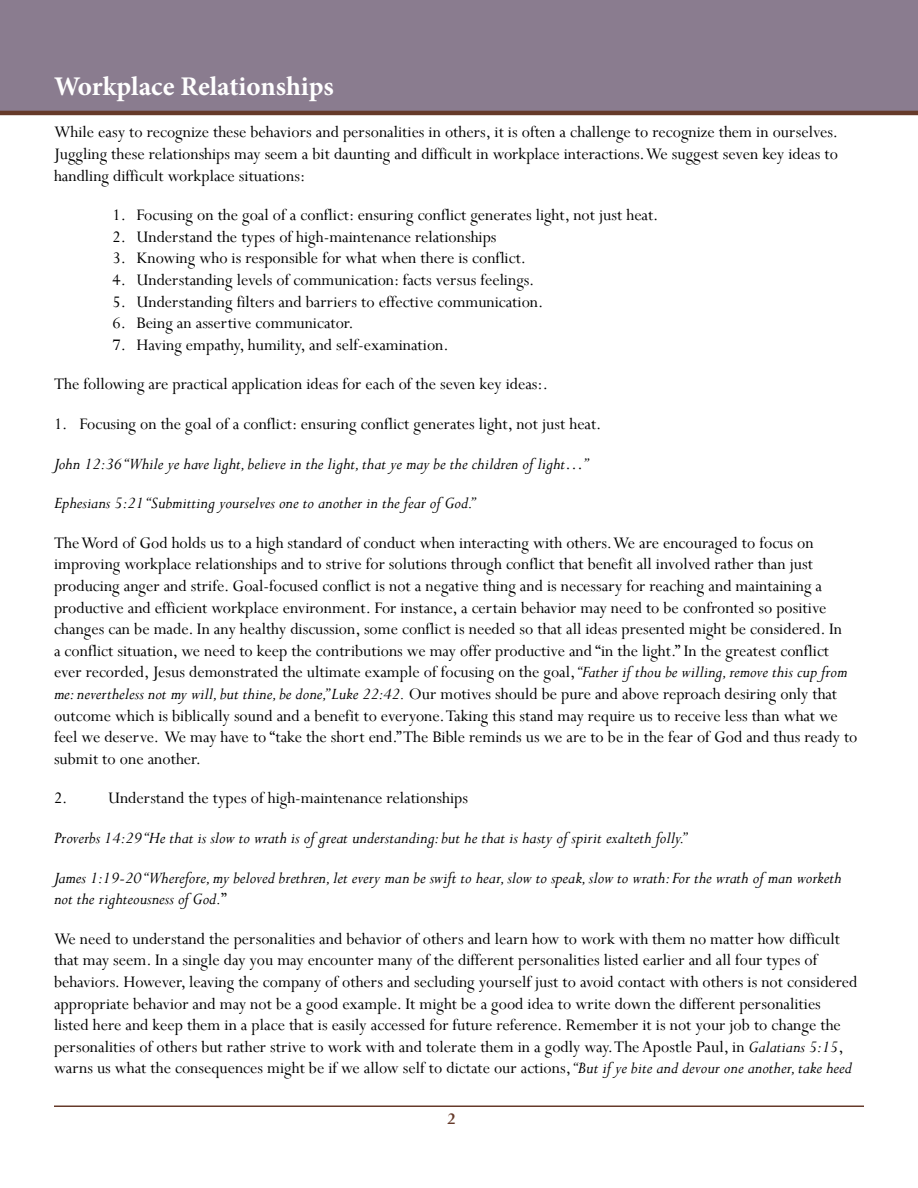
<style>
.page{position:relative;width:918px;height:1188px;background:#fff}
.page>*{position:absolute;margin:0;border:0;box-sizing:border-box;transform-origin:0 0}
.t1{font:700 27px "Minion Pro";letter-spacing:-.005em;color:#fff}
.t2{font:18px/21.6px "Perpetua";color:#000}
.t3{font:italic 18px/21.6px "Perpetua";color:#000}
.t4{font:700 18px "Perpetua";color:#663a2a}
.s1{font-style:italic}
.s2{font-style:normal}
</style>
<div class="page">
<div style="left:0;top:0;width:918px;height:113px;background:#8a7c8f"></div>
<hr style="left:54px;top:1106px;width:810px;height:1px;background:#663a2a">
<hr style="left:0;top:111px;width:918px;height:4px;background:#663a2a">
<h1 class="t1" style="left:54px;top:68px;width:281px">Workplace Relationships</h1>
<p class="t2" style="left:54px;top:121px;width:785px;text-align:justify">While easy to recognize these behaviors and personalities in others, it is often a challenge to recognize them in ourselves.<br>Juggling these relationships may seem a bit daunting and difficult in workplace interactions. We suggest seven key ideas to handling difficult workplace situations:</p>
<p class="t2" style="left:112px;top:204px;width:548px">1. Focusing on the goal of a conflict: ensuring conflict generates light, not just heat.</p>
<p class="t2" style="left:112px;top:225px;width:386px">2. Understand the types of high-maintenance relationships</p>
<p class="t2" style="left:112px;top:247px;width:415px">3. Knowing who is responsible for what when there is conflict.</p>
<p class="t2" style="left:112px;top:269px;width:423px">4. Understanding levels of communication: facts versus feelings.</p>
<p class="t2" style="left:112px;top:290px;width:432px">5. Understanding filters and barriers to effective communication.</p>
<p class="t2" style="left:112px;top:312px;width:243px">6. Being an assertive communicator.</p>
<p class="t2" style="left:112px;top:333px;width:338px">7. Having empathy, humility, and self-examination.</p>
<p class="t2" style="left:54px;top:373px;width:496px">The following are practical application ideas for each of the seven key ideas:.</p>
<p class="t2" style="left:54px;top:413px;width:549px">1. Focusing on the goal of a conflict: ensuring conflict generates light, not just heat.</p>
<p class="t3" style="left:54px;top:452px;width:535px">John 12:36 “While ye have light, believe in the light, that ye may be the children of light…”</p>
<p class="t3" style="left:54px;top:492px;width:422px">Ephesians 5:21 “Submitting yourselves one to another in the fear of God.”</p>
<p class="t2" style="left:54px;top:531px;width:805px">The Word of God holds us to a high standard of conduct when interacting with others. We are encouraged to focus on improving workplace relationships and to strive for solutions through conflict that benefit all involved rather than just producing anger and strife. Goal-focused conflict is not a negative thing and is necessary for reaching and maintaining a productive and efficient workplace environment. For instance, a certain behavior may need to be confronted so positive changes can be made. In any healthy discussion, some conflict is needed so that all ideas presented might be considered. In<br>a conflict situation, we need to keep the contributions we may offer productive and “in the light.” In the greatest conflict ever recorded, Jesus demonstrated the ultimate example of focusing on the goal, <span class="s1">“Father if thou be willing, remove this cup from me: nevertheless not my will, but thine, be done,” Luke 22:42.</span> Our motives should be pure and above reproach desiring only that outcome which is biblically sound and a benefit to everyone. Taking this stand may require us to receive less than what we feel we deserve. We may have to “take the short end.” The Bible reminds us we are to be in the fear of God and thus ready to submit to one another.</p>
<p class="t2" style="left:54px;top:787px;width:416px">2. Understand the types of high-maintenance relationships</p>
<p class="t3" style="left:54px;top:826px;width:634px">Proverbs 14:29 “He that is slow to wrath is of great understanding: but he that is hasty of spirit exalteth folly.”</p>
<p class="t3" style="left:54px;top:866px;width:789px">James 1:19-20 “Wherefore, my beloved brethren, let every man be swift to hear, slow to speak, slow to wrath: For the wrath of man worketh not the righteousness of God.<span class="s2">”</span></p>
<p class="t2" style="left:54px;top:927px;width:805px">We need to understand the personalities and behavior of others and learn how to work with them no matter how difficult that may seem. In a single day you may encounter many of the different personalities listed earlier and all four types of behaviors. However, leaving the company of others and secluding yourself just to avoid contact with others is not considered appropriate behavior and may not be a good example. It might be a good idea to write down the different personalities listed here and keep them in a place that is easily accessed for future reference. Remember it is not your job to change the personalities of others but rather strive to work with and tolerate them in a godly way. The Apostle Paul, in <span class="s1">Galatians 5:15</span>, warns us what the consequences might be if we allow self to dictate our actions, <span class="s1">“But if ye bite and devour one another, take heed</span></p>
<p class="t4" style="left:447px;top:1108px;width:10px">2</p>
</div>
